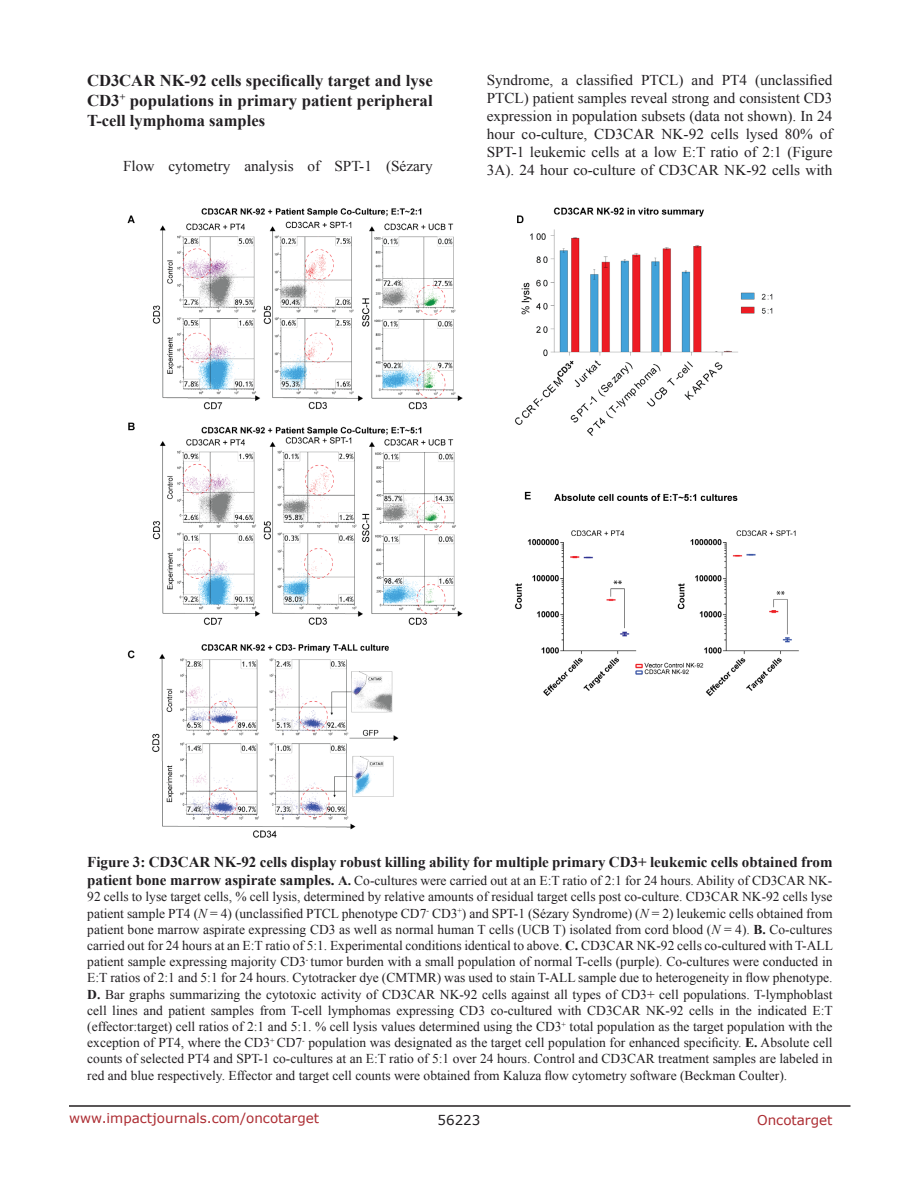
<style>
.page{position:relative;width:918px;height:1188px;background:#fff}
.page>*{position:absolute;margin:0;border:0;box-sizing:border-box;transform-origin:0 0}
.t1{font:700 16.5px/19.8px "Times New Roman";color:#221f22;text-align:justify}
.t2{font:15px/18px "Times New Roman";color:#221f22;text-align:justify}
.t3{font:700 15px "Times New Roman";color:#221f22}
.t4{font:13.5px/16.2px "Times New Roman";color:#221f22;text-align:justify}
.t5{font:13.5px "Verdana";color:#ac2b31}
.t6{font:13.5px "Verdana";color:#221f22}
.s1{font-weight:700;font-size:15px}
.s2{font-weight:700}
.s3{font-style:italic}
</style>
<div class="page">
<hr style="left:69px;top:1105px;width:781px;height:2px;background:#231f20">
<img style="left:127px;top:207px;width:672px;height:631px">
<p class="t1" style="left:87px;top:70px;width:347px">CD3CAR NK-92 cells specifically target and lyse CD3<sup>+</sup> populations in primary patient peripheral T-cell lymphoma samples</p>
<p class="t2" style="left:123px;top:157px;width:311px">Flow cytometry analysis of SPT-1 (Sézary</p>
<p class="t2" style="left:487px;top:71px;width:347px">Syndrome, a classified PTCL) and PT4 (unclassified PTCL) patient samples reveal strong and consistent CD3 expression in population subsets (data not shown). In 24 hour co-culture, CD3CAR NK-92 cells lysed 80% of SPT-1 leukemic cells at a low E:T ratio of 2:1 (Figure 3A). 24 hour co-culture of CD3CAR NK-92 cells with</p>
<p class="t3" style="left:87px;top:852px;width:747px">Figure 3: CD3CAR NK-92 cells display robust killing ability for multiple primary CD3+ leukemic cells obtained from</p>
<p class="t4" style="left:87px;top:872px;width:747px"><span class="s1">patient bone marrow aspirate samples.</span> <span class="s2">A.</span> Co-cultures were carried out at an E:T ratio of 2:1 for 24 hours. Ability of CD3CAR NK-92 cells to lyse target cells, % cell lysis, determined by relative amounts of residual target cells post co-culture. CD3CAR NK-92 cells lyse patient sample PT4 (<span class="s3">N</span> = 4) (unclassified PTCL phenotype CD7<sup>-</sup> CD3<sup>+</sup>) and SPT-1 (Sézary Syndrome) (<span class="s3">N</span> = 2) leukemic cells obtained from patient bone marrow aspirate expressing CD3 as well as normal human T cells (UCB T) isolated from cord blood (<span class="s3">N</span> = 4). <span class="s2">B.</span> Co-cultures carried out for 24 hours at an E:T ratio of 5:1. Experimental conditions identical to above. <span class="s2">C.</span> CD3CAR NK-92 cells co-cultured with T-ALL patient sample expressing majority CD3<sup>-</sup> tumor burden with a small population of normal T-cells (purple). Co-cultures were conducted in E:T ratios of 2:1 and 5:1 for 24 hours. Cytotracker dye (CMTMR) was used to stain T-ALL sample due to heterogeneity in flow phenotype.<br><span class="s2">D.</span> Bar graphs summarizing the cytotoxic activity of CD3CAR NK-92 cells against all types of CD3+ cell populations. T-lymphoblast cell lines and patient samples from T-cell lymphomas expressing CD3 co-cultured with CD3CAR NK-92 cells in the indicated E:T (effector:target) cell ratios of 2:1 and 5:1. % cell lysis values determined using the CD3<sup>+</sup> total population as the target population with the exception of PT4, where the CD3<sup>+</sup> CD7<sup>-</sup> population was designated as the target cell population for enhanced specificity. <span class="s2">E.</span> Absolute cell counts of selected PT4 and SPT-1 co-cultures at an E:T ratio of 5:1 over 24 hours. Control and CD3CAR treatment samples are labeled in red and blue respectively. Effector and target cell counts were obtained from Kaluza flow cytometry software (Beckman Coulter).</p>
<p class="t5" style="left:69px;top:1109px;width:252px">www.impactjournals.com/oncotarget</p>
<p class="t6" style="left:438px;top:1111px;width:44px">56223</p>
<p class="t5" style="left:757px;top:1111px;width:77px">Oncotarget</p>
</div>
